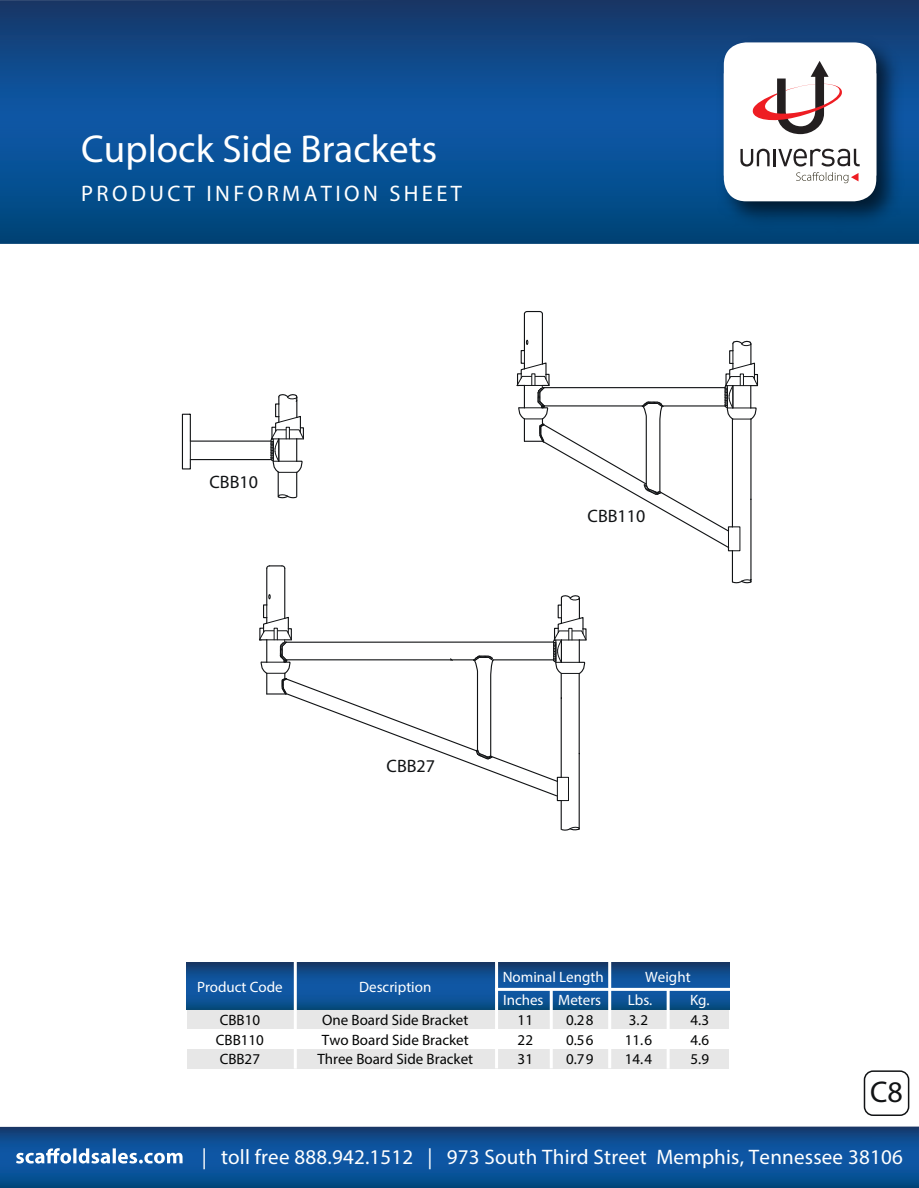
<style>
.page{position:relative;width:919px;height:1188px;background:#fff}
.page>*{position:absolute;margin:0;border:0;box-sizing:border-box;transform-origin:0 0}
.t1{font:39px "Myriad Pro";color:#fff}
.t2{font:30px "Myriad Pro";color:#111315}
.t3{font:22.5px "Myriad Pro";letter-spacing:.15em;color:#fff}
.t4{font:21px "Myriad Pro";letter-spacing:.01em;color:#fff}
.t5{font:18px "Myriad Pro";color:#111315}
.t6{font:15px/19.8px "Myriad Pro";color:#040505}
.t7{font:15px "Myriad Pro";color:#fff}
</style>
<div class="page">
<svg style="left:0;top:1126px;width:918px;height:62px;background:#0f5093"></svg>
<svg style="left:0;top:0;width:918px;height:244px;background:#0b4a8a"></svg>
<svg style="left:16px;top:1148px;width:166px;height:15px"></svg>
<img style="left:711px;top:30px;width:198px;height:205px">
<svg style="left:723px;top:42px;width:152px;height:159px"></svg>
<hr style="left:191px;top:440px;width:79px;height:2px;background:#111315">
<hr style="left:191px;top:459px;width:79px;height:1px;background:#111315">
<svg style="left:181px;top:413px;width:10px;height:57px"></svg>
<svg style="left:270px;top:394px;width:34px;height:104px"></svg>
<hr style="left:523px;top:314px;width:1px;height:37px;background:#111315">
<hr style="left:541px;top:314px;width:1px;height:50px;background:#111315">
<svg style="left:523px;top:311px;width:20px;height:4px"></svg>
<svg style="left:516px;top:340px;width:242px;height:243px"></svg>
<hr style="left:266px;top:568px;width:1px;height:37px;background:#111315">
<hr style="left:284px;top:568px;width:1px;height:50px;background:#111315">
<svg style="left:266px;top:565px;width:20px;height:4px"></svg>
<svg style="left:259px;top:594px;width:327px;height:236px"></svg>
<div style="left:863px;top:1070px;width:45px;height:46px;border:2px solid #111315;border-radius:9px"></div>
<div style="left:187px;top:1009px;width:542px;height:20px;background:#e7e7e7"></div>
<div style="left:187px;top:1049px;width:542px;height:19px;background:#e7e7e7"></div>
<svg style="left:187px;top:963px;width:542px;height:46px;background:#104f91"></svg>
<hr style="left:293px;top:961px;width:3px;height:107px;background:#fff">
<hr style="left:495px;top:961px;width:3px;height:107px;background:#fff">
<hr style="left:549px;top:988px;width:3px;height:80px;background:#fff">
<hr style="left:608px;top:961px;width:3px;height:107px;background:#fff">
<hr style="left:666px;top:988px;width:3px;height:80px;background:#fff">
<hr style="left:495px;top:988px;width:236px;height:3px;background:#fff">
<h1 class="t1" style="left:81px;top:125px;width:357px">Cuplock Side Brackets</h1>
<h3 class="t3" style="left:81px;top:180px;width:382px">PRODUCT INFORMATION SHEET</h3>
<p class="t5" style="left:209px;top:471px;width:50px">CBB10</p>
<p class="t5" style="left:587px;top:504px;width:59px">CBB110</p>
<p class="t5" style="left:386px;top:754px;width:50px">CBB27</p>
<p class="t7" style="left:197px;top:977px;width:87px">Product Code</p>
<p class="t7" style="left:359px;top:977px;width:74px">Description</p>
<p class="t7" style="left:502px;top:967px;width:102px">Nominal Length</p>
<p class="t7" style="left:645px;top:967px;width:47px">Weight</p>
<p class="t7" style="left:503px;top:990px;width:99px">Inches Meters</p>
<p class="t7" style="left:627px;top:990px;width:26px">Lbs.</p>
<p class="t7" style="left:689px;top:990px;width:21px">Kg.</p>
<p class="t6" style="left:219px;top:1009px;width:42px">CBB10</p>
<p class="t6" style="left:322px;top:1009px;width:148px">One Board Side Bracket</p>
<p class="t6" style="left:517px;top:1009px;width:17px">11</p>
<p class="t6" style="left:565px;top:1009px;width:29px">0.28</p>
<p class="t6" style="left:628px;top:1009px;width:21px">3.2</p>
<p class="t6" style="left:690px;top:1009px;width:20px">4.3</p>
<p class="t6" style="left:322px;top:1029px;width:148px">Two Board Side Bracket</p>
<p class="t6" style="left:517px;top:1029px;width:17px">22</p>
<p class="t6" style="left:565px;top:1029px;width:29px">0.56</p>
<p class="t6" style="left:624px;top:1029px;width:29px">11.6</p>
<p class="t6" style="left:690px;top:1029px;width:20px">4.6</p>
<p class="t6" style="left:317px;top:1049px;width:157px">Three Board Side Bracket</p>
<p class="t6" style="left:517px;top:1049px;width:17px">31</p>
<p class="t6" style="left:565px;top:1049px;width:29px">0.79</p>
<p class="t6" style="left:624px;top:1049px;width:29px">14.4</p>
<p class="t6" style="left:690px;top:1049px;width:20px">5.9</p>
<p class="t6" style="left:216px;top:1029px;width:50px">CBB110<br>CBB27</p>
<h2 class="t2" style="left:869px;top:1073px;width:34px">C8</h2>
<h3 class="t4" style="left:202px;top:1143px;width:702px">| toll free 888.942.1512 | 973 South Third Street Memphis, Tennessee 38106</h3>
</div>
